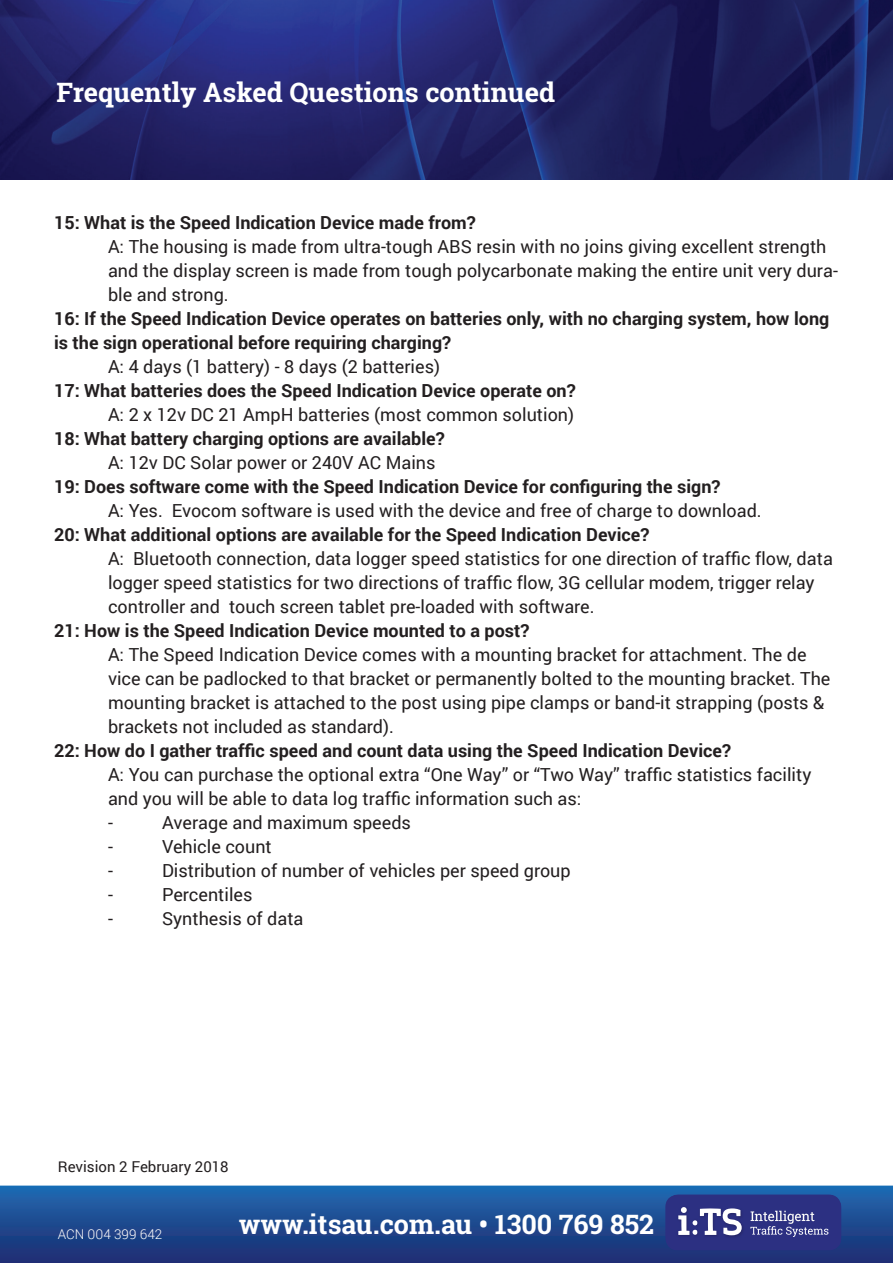
<style>
.page{position:relative;width:893px;height:1263px;background:#fff}
.page>*{position:absolute;margin:0;border:0;box-sizing:border-box;transform-origin:0 0}
.TITLE_AND_SUBTITLES{font:700 27px "Roboto Slab";color:#fff}
.t1{font:18px/24px "Roboto";color:#231f20}
.t2{font:700 18px/24px "Roboto";color:#231f20}
.t3{font:15px "Roboto";color:#231f20}
.t4{font:300 13.5px "Roboto";color:#fffefc}
</style>
<div class="page">
<svg style="left:0;top:1185px;width:893px;height:78px;background:#1f4c91"></svg>
<img style="left:0;top:0;width:893px;height:179px">
<svg style="left:665px;top:1194px;width:176px;height:56px;background:#434890"></svg>
<p class="TITLE_AND_SUBTITLES" style="left:56px;top:74px;width:500px">Frequently Asked Questions continued</p>
<p class="t2" style="left:54px;top:210px;width:423px">15: What is the Speed Indication Device made from?</p>
<p class="t1" style="left:108px;top:234px;width:731px">A: The housing is made from ultra-tough ABS resin with no joins giving excellent strength and the display screen is made from tough polycarbonate making the entire unit very dura&shy;ble and strong.</p>
<p class="t2" style="left:54px;top:306px;width:777px">16: If the Speed Indication Device operates on batteries only, with no charging system, how long is the sign operational before requiring charging?</p>
<p class="t1" style="left:108px;top:354px;width:334px">A: 4 days (1 battery) - 8 days (2 batteries)</p>
<p class="t2" style="left:54px;top:378px;width:523px">17: What batteries does the Speed Indication Device operate on?</p>
<p class="t1" style="left:108px;top:402px;width:468px">A: 2 x 12v DC 21 AmpH batteries (most common solution)</p>
<p class="t2" style="left:54px;top:426px;width:392px">18: What battery charging options are available?</p>
<p class="t1" style="left:108px;top:450px;width:329px">A: 12v DC Solar power or 240V AC Mains</p>
<p class="t2" style="left:54px;top:474px;width:668px">19: Does software come with the Speed Indication Device for configuring the sign?</p>
<p class="t1" style="left:108px;top:498px;width:655px">A: Yes. Evocom software is used with the device and free of charge to download.</p>
<p class="t2" style="left:54px;top:522px;width:597px">20: What additional options are available for the Speed Indication Device?</p>
<p class="t1" style="left:108px;top:546px;width:726px">A: Bluetooth connection, data logger speed statistics for one direction of traffic flow, data logger speed statistics for two directions of traffic flow, 3G cellular modem, trigger relay controller and touch screen tablet pre-loaded with software.</p>
<p class="t2" style="left:54px;top:618px;width:477px">21: How is the Speed Indication Device mounted to a post?</p>
<p class="t1" style="left:108px;top:642px;width:724px">A: The Speed Indication Device comes with a mounting bracket for attachment. The de vice can be padlocked to that bracket or permanently bolted to the mounting bracket. The mounting bracket is attached to the post using pipe clamps or band-it strapping (posts &amp; brackets not included as standard).</p>
<p class="t2" style="left:54px;top:738px;width:679px">22: How do I gather traffic speed and count data using the Speed Indication Device?</p>
<p class="t1" style="left:108px;top:762px;width:705px">A: You can purchase the optional extra “One Way” or “Two Way” traffic statistics facility and you will be able to data log traffic information such as:</p>
<p class="t1" style="left:108px;top:810px;width:6px">-</p>
<p class="t1" style="left:162px;top:810px;width:250px">Average and maximum speeds</p>
<p class="t1" style="left:108px;top:834px;width:6px">-</p>
<p class="t1" style="left:162px;top:834px;width:111px">Vehicle count</p>
<p class="t1" style="left:108px;top:858px;width:6px">-</p>
<p class="t1" style="left:162px;top:858px;width:410px">Distribution of number of vehicles per speed group</p>
<p class="t1" style="left:108px;top:882px;width:6px">-</p>
<p class="t1" style="left:162px;top:882px;width:92px">Percentiles</p>
<p class="t1" style="left:108px;top:906px;width:6px">-</p>
<p class="t1" style="left:162px;top:906px;width:143px">Synthesis of data</p>
<p class="t3" style="left:58px;top:1156px;width:172px">Revision 2 February 2018</p>
<p class="t4" style="left:58px;top:1225px;width:106px">ACN 004 399 642</p>
<p class="TITLE_AND_SUBTITLES" style="left:239px;top:1205px;width:417px">www.itsau.com.au • 1300 769 852</p>
</div>
